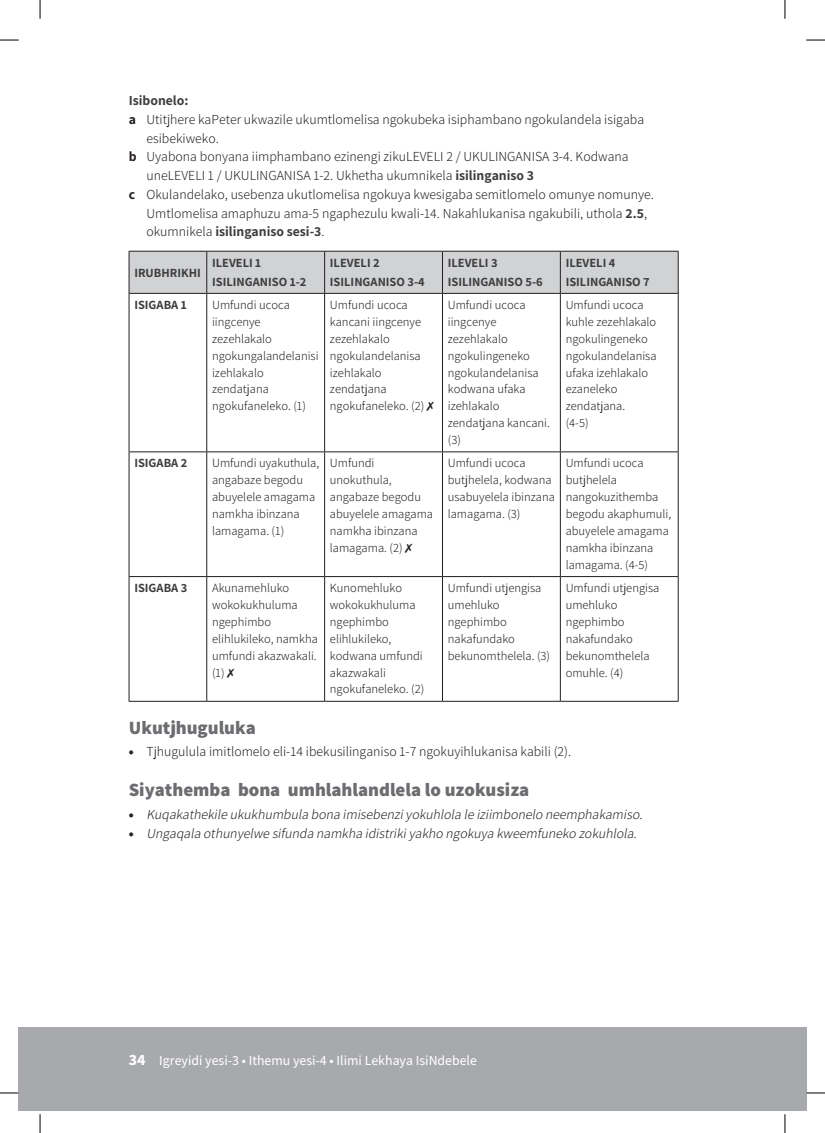
<style>
.page{position:relative;width:825px;height:1133px;background:#fff}
.page>*{position:absolute;margin:0;border:0;box-sizing:border-box;transform-origin:0 0}
.t1{font:800 18.75px "Assistant";color:#6c6d70}
.t2{font:300 13.75px "Assistant";color:#231f20}
.t3{font:italic 300 13.75px "Assistant";color:#231f20}
.t4{font:500 13.75px "Assistant";color:#fff}
.t5{font:700 13.75px "Assistant";color:#3e3e3f}
.t6{font:300 12.5px/16.9px "Assistant";color:#231f20}
.t7{font:700 12.5px/18.8px "Assistant";color:#3e3e3f}
.s1{font-weight:700}
.s2{font-weight:700;color:#3e3e3f}
.s3{font-weight:300;color:#231f20}
.s4{font-weight:800}
.s5{font-weight:800;font-style:normal}
.s6{font-family:"Noto Sans JP";font-weight:900}
</style>
<div class="page">
<div style="left:784px;top:1027px;width:21px;height:83px;background:#a8a9ad"></div>
<div style="left:19px;top:1027px;width:765px;height:83px;background:#a8a9ad"></div>
<div style="left:130px;top:252px;width:547px;height:41px;background:#d1d2d4"></div>
<svg style="left:130px;top:294px;width:547px;height:407px"></svg>
<hr style="left:206px;top:251px;width:1px;height:42px;background:#231f20">
<hr style="left:324px;top:251px;width:1px;height:42px;background:#231f20">
<hr style="left:442px;top:251px;width:1px;height:42px;background:#231f20">
<hr style="left:559px;top:251px;width:1px;height:42px;background:#231f20">
<hr style="left:206px;top:294px;width:1px;height:157px;background:#231f20">
<hr style="left:324px;top:294px;width:1px;height:157px;background:#231f20">
<hr style="left:442px;top:294px;width:1px;height:157px;background:#231f20">
<hr style="left:559px;top:294px;width:1px;height:157px;background:#231f20">
<hr style="left:129px;top:451px;width:78px;height:1px;background:#231f20">
<hr style="left:207px;top:451px;width:117px;height:1px;background:#231f20">
<hr style="left:206px;top:452px;width:1px;height:124px;background:#231f20">
<hr style="left:324px;top:451px;width:118px;height:1px;background:#231f20">
<hr style="left:324px;top:452px;width:1px;height:124px;background:#231f20">
<hr style="left:442px;top:451px;width:118px;height:1px;background:#231f20">
<hr style="left:442px;top:452px;width:1px;height:124px;background:#231f20">
<hr style="left:560px;top:451px;width:118px;height:1px;background:#231f20">
<hr style="left:559px;top:452px;width:1px;height:124px;background:#231f20">
<hr style="left:129px;top:576px;width:78px;height:1px;background:#231f20">
<hr style="left:207px;top:576px;width:117px;height:1px;background:#231f20">
<hr style="left:206px;top:577px;width:1px;height:124px;background:#231f20">
<hr style="left:324px;top:576px;width:118px;height:1px;background:#231f20">
<hr style="left:324px;top:577px;width:1px;height:124px;background:#231f20">
<hr style="left:442px;top:576px;width:118px;height:1px;background:#231f20">
<hr style="left:442px;top:577px;width:1px;height:124px;background:#231f20">
<hr style="left:560px;top:576px;width:118px;height:1px;background:#231f20">
<hr style="left:559px;top:577px;width:1px;height:124px;background:#231f20">
<hr style="left:129px;top:293px;width:78px;height:1px;background:#231f20">
<hr style="left:129px;top:294px;width:1px;height:157px;background:#231f20">
<hr style="left:207px;top:293px;width:117px;height:1px;background:#231f20">
<hr style="left:324px;top:293px;width:118px;height:1px;background:#231f20">
<hr style="left:442px;top:293px;width:118px;height:1px;background:#231f20">
<hr style="left:560px;top:293px;width:118px;height:1px;background:#231f20">
<hr style="left:677px;top:294px;width:1px;height:157px;background:#231f20">
<hr style="left:129px;top:452px;width:1px;height:124px;background:#231f20">
<hr style="left:677px;top:452px;width:1px;height:124px;background:#231f20">
<hr style="left:129px;top:577px;width:1px;height:124px;background:#231f20">
<hr style="left:677px;top:577px;width:1px;height:124px;background:#231f20">
<hr style="left:129px;top:701px;width:78px;height:1px;background:#231f20">
<hr style="left:207px;top:701px;width:117px;height:1px;background:#231f20">
<hr style="left:324px;top:701px;width:118px;height:1px;background:#231f20">
<hr style="left:442px;top:701px;width:118px;height:1px;background:#231f20">
<hr style="left:560px;top:701px;width:118px;height:1px;background:#231f20">
<hr style="left:129px;top:251px;width:78px;height:1px;background:#231f20">
<hr style="left:129px;top:251px;width:1px;height:42px;background:#231f20">
<hr style="left:207px;top:251px;width:117px;height:1px;background:#231f20">
<hr style="left:324px;top:251px;width:118px;height:1px;background:#231f20">
<hr style="left:442px;top:251px;width:118px;height:1px;background:#231f20">
<hr style="left:560px;top:251px;width:118px;height:1px;background:#231f20">
<hr style="left:677px;top:251px;width:1px;height:42px;background:#231f20">
<svg style="left:0;top:39px;width:19px;height:2px"></svg>
<svg style="left:806px;top:39px;width:18px;height:2px"></svg>
<svg style="left:0;top:1092px;width:19px;height:1px"></svg>
<svg style="left:805px;top:1092px;width:19px;height:1px"></svg>
<svg style="left:39px;top:0;width:2px;height:19px"></svg>
<svg style="left:39px;top:1114px;width:2px;height:18px"></svg>
<svg style="left:784px;top:0;width:1px;height:19px"></svg>
<svg style="left:784px;top:1114px;width:1px;height:18px"></svg>
<p class="t5" style="left:129px;top:91px;width:61px">Isibonelo:</p>
<p class="t2" style="left:129px;top:110px;width:516px"><span class="s1">a</span> Utitjhere kaPeter ukwazile ukumtlomelisa ngokubeka isiphambano ngokulandela isigaba</p>
<p class="t2" style="left:146px;top:128px;width:74px">esibekiweko.</p>
<p class="t2" style="left:129px;top:147px;width:501px"><span class="s1">b</span> Uyabona bonyana iimphambano ezinengi zikuLEVELI 2 / UKULINGANISA 3-4. Kodwana</p>
<p class="t2" style="left:146px;top:166px;width:389px">uneLEVELI 1 / UKULINGANISA 1-2. Ukhetha ukumnikela <span class="s2">isilinganiso 3</span></p>
<p class="t2" style="left:129px;top:185px;width:526px"><span class="s1">c</span> Okulandelako, usebenza ukutlomelisa ngokuya kwesigaba semitlomelo omunye nomunye.</p>
<p class="t2" style="left:146px;top:203px;width:502px">Umtlomelisa amaphuzu ama-5 ngaphezulu kwali-14. Nakahlukanisa ngakubili, uthola <span class="s2">2.5</span>,</p>
<p class="t5" style="left:146px;top:222px;width:179px"><span class="s3">okumnikela</span> isilinganiso sesi-3<span class="s3">.</span></p>
<p class="t7" style="left:134px;top:263px;width:68px">IRUBHRIKHI</p>
<p class="t7" style="left:212px;top:253px;width:96px">ILEVELI 1<br>ISILINGANISO 1-2</p>
<p class="t7" style="left:330px;top:253px;width:96px">ILEVELI 2<br>ISILINGANISO 3-4</p>
<p class="t7" style="left:447px;top:253px;width:96px">ILEVELI 3<br>ISILINGANISO 5-6</p>
<p class="t7" style="left:565px;top:253px;width:86px">ILEVELI 4<br>ISILINGANISO 7</p>
<p class="t7" style="left:134px;top:295px;width:54px">ISIGABA 1</p>
<p class="t6" style="left:212px;top:296px;width:108px">Umfundi ucoca iingcenye zezehlakalo ngokungalandelanisi izehlakalo zendatjana ngokufaneleko. (1)</p>
<p class="t6" style="left:330px;top:296px;width:105px">Umfundi ucoca kancani iingcenye zezehlakalo ngokulandelanisa izehlakalo zendatjana ngokufaneleko. (2) ✗</p>
<p class="t6" style="left:447px;top:296px;width:104px">Umfundi ucoca iingcenye zezehlakalo ngokulingeneko ngokulandelanisa kodwana ufaka izehlakalo zendatjana kancani. (3)</p>
<p class="t6" style="left:565px;top:296px;width:92px">Umfundi ucoca kuhle zezehlakalo ngokulingeneko ngokulandelanisa ufaka izehlakalo ezaneleko zendatjana.<br>(4-5)</p>
<p class="t7" style="left:134px;top:453px;width:54px">ISIGABA 2</p>
<p class="t6" style="left:212px;top:454px;width:109px">Umfundi uyakuthula, angabaze begodu abuyelele amagama namkha ibinzana lamagama. (1)</p>
<p class="t6" style="left:330px;top:454px;width:105px">Umfundi unokuthula, angabaze begodu abuyelele amagama namkha ibinzana lamagama. (2) ✗</p>
<p class="t6" style="left:447px;top:454px;width:109px">Umfundi ucoca butjhelela, kodwana usabuyelela ibinzana lamagama. (3)</p>
<p class="t6" style="left:565px;top:454px;width:107px">Umfundi ucoca butjhelela nangokuzithemba begodu akaphumuli, abuyelele amagama namkha ibinzana lamagama. (4-5)</p>
<p class="t7" style="left:134px;top:578px;width:54px">ISIGABA 3</p>
<p class="t6" style="left:212px;top:579px;width:107px">Akunamehluko wokokukhuluma ngephimbo elihlukileko, namkha umfundi akazwakali. (1) ✗</p>
<p class="t6" style="left:330px;top:579px;width:96px">Kunomehluko wokokukhuluma ngephimbo elihlukileko, kodwana umfundi akazwakali ngokufaneleko. (2)</p>
<p class="t6" style="left:447px;top:579px;width:104px">Umfundi utjengisa umehluko ngephimbo nakafundako bekunomthelela. (3)</p>
<p class="t6" style="left:565px;top:579px;width:95px">Umfundi utjengisa umehluko ngephimbo nakafundako bekunomthelela omuhle. (4)</p>
<h1 class="t1" style="left:129px;top:715px;width:128px">Ukutjhuguluka</h1>
<p class="t2" style="left:129px;top:742px;width:444px"><span class="s4">•</span> Tjhugulula imitlomelo eli-14 ibekusilinganiso 1-7 ngokuyihlukanisa kabili (2).</p>
<h1 class="t1" style="left:129px;top:777px;width:402px">Siyathemba bona umhlahlandlela lo uzokusiza</h1>
<p class="t3" style="left:129px;top:804px;width:518px"><span class="s5">•</span> Kuqakathekile ukukhumbula bona imisebenziyokuhlola le iziimbonelo neemphakamiso.</p>
<p class="t3" style="left:129px;top:823px;width:512px"><span class="s5">•</span> Ungaqala othunyelwe sifunda namkha idistrikiyakho ngokuya kweemfuneko zokuhlola.</p>
<p class="t4" style="left:129px;top:1050px;width:349px"><span class="s6">34</span> Igreyidi yesi-3 • Ithemu yesi-4 • Ilimi Lekhaya IsiNdebele</p>
</div>
